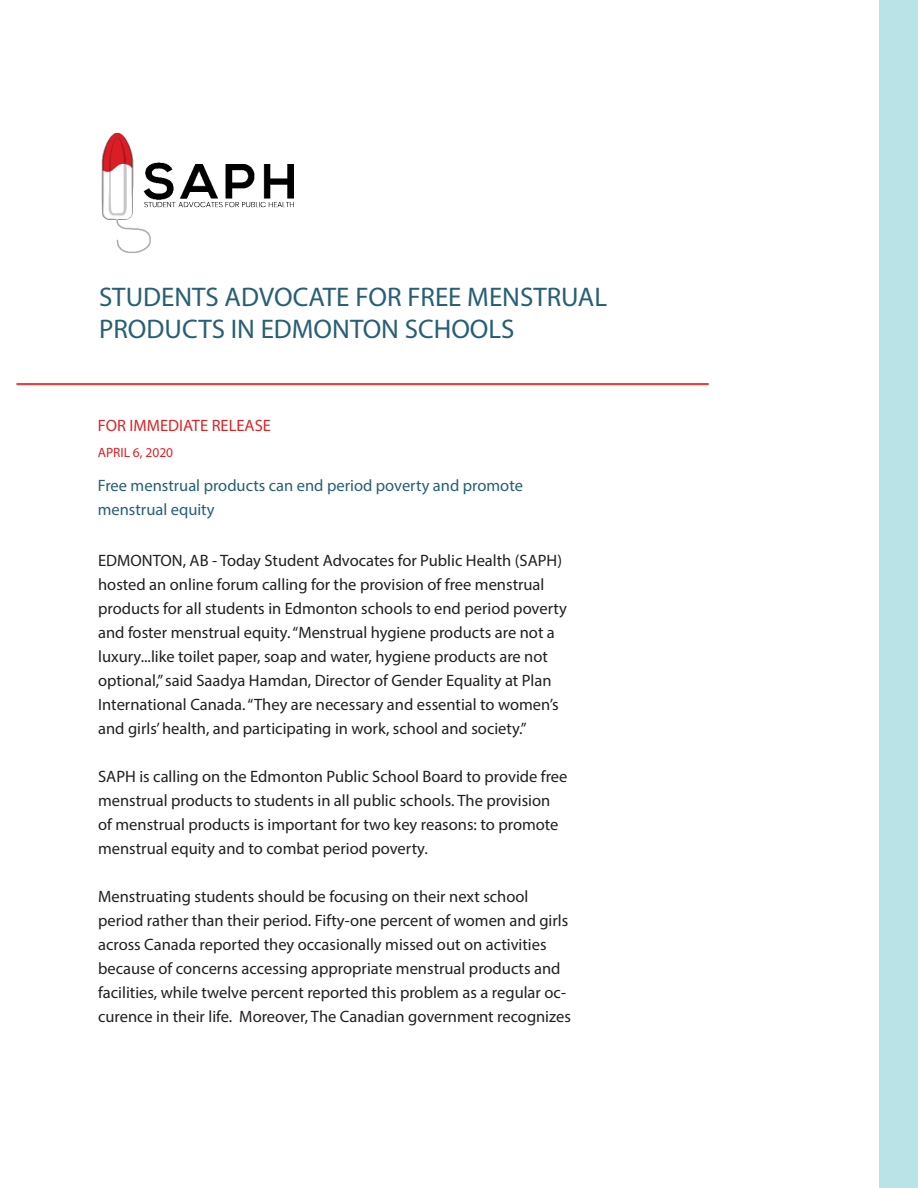
<style>
.page{position:relative;width:918px;height:1188px;background:#fff}
.page>*{position:absolute;margin:0;border:0;box-sizing:border-box;transform-origin:0 0}
.Headline{font:27px/32.4px "Myriad Pro";color:#265f76}
.body_text{font:16.5px/24px "Myriad Pro";color:#231f20}
.Sub_sub_tittle{font:16.5px/24px "Myriad Pro";color:#265f76}
.Sub_sub_tittle-2{font:16.5px "Myriad Pro";color:#dc2327}
.Sub_Title{font:13.5px "Myriad Pro";color:#de1f26}
</style>
<div class="page">
<hr style="left:16px;top:383px;width:693px;height:2px;background:#ee3d3c">
<div style="left:879px;top:0;width:39px;height:1188px;background:#bae3e7"></div>
<img style="left:101px;top:132px;width:193px;height:121px">
<p class="Headline" style="left:99px;top:280px;width:510px">STUDENTS ADVOCATE FOR FREE MENSTRUAL<br>PRODUCTS IN EDMONTON SCHOOLS</p>
<p class="Sub_sub_tittle-2" style="left:98px;top:415px;width:175px">FOR IMMEDIATE RELEASE</p>
<p class="Sub_Title" style="left:98px;top:444px;width:77px">APRIL 6, 2020</p>
<p class="Sub_sub_tittle" style="left:98px;top:474px;width:427px">Free menstrual products can end period poverty and promote menstrual equity</p>
<p class="body_text" style="left:98px;top:548px;width:470px">EDMONTON, AB - Today Student Advocates for Public Health (SAPH) hosted an online forum calling for the provision of free menstrual products for all students in Edmonton schools to end period poverty and foster menstrual equity. “Menstrual hygiene products are not a luxury...like toilet paper, soap and water, hygiene products are not optional,” said Saadya Hamdan, Director of Gender Equality at Plan</p>
<p class="body_text" style="left:98px;top:692px;width:462px">International Canada. “They are necessary and essential to women’s and girls’ health, and participating in work, school and society.”</p>
<p class="body_text" style="left:98px;top:764px;width:471px">SAPH is calling on the Edmonton Public School Board to provide free menstrual products to students in all public schools. The provision of menstrual products is important for two key reasons: to promote menstrual equity and to combat period poverty.</p>
<p class="body_text" style="left:98px;top:884px;width:474px">Menstruating students should be focusing on their next school period rather than their period. Fifty-one percent of women and girls across Canada reported they occasionally missed out on activities because of concerns accessing appropriate menstrual products and facilities, while twelve percent reported this problem as a regular oc&shy;curence in their life. Moreover, The Canadian government recognizes</p>
</div>
